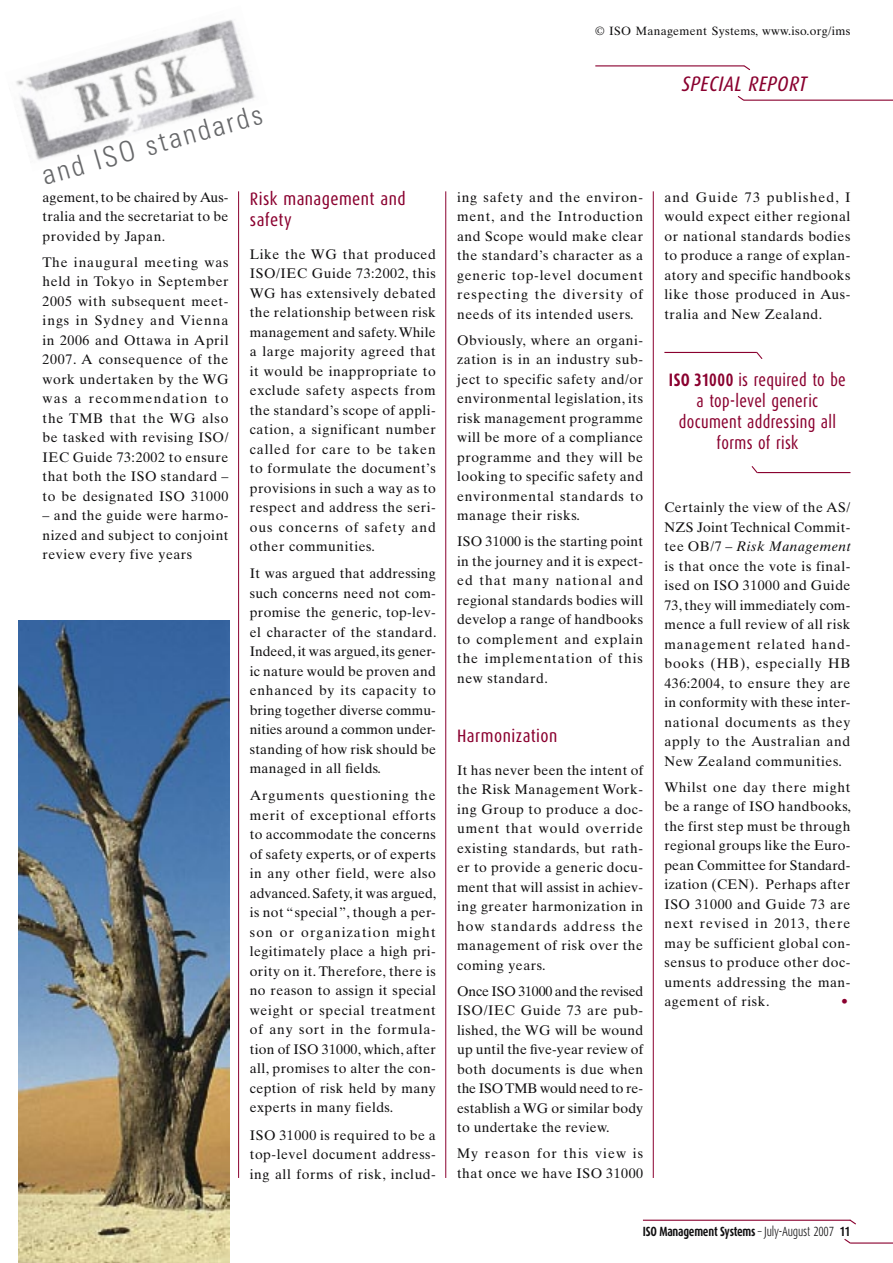
<style>
.page{position:relative;width:893px;height:1263px;background:#fff}
.page>*{position:absolute;margin:0;border:0;box-sizing:border-box;transform-origin:0 0}
.Titre_1{font:300 condensed 28.2px "Univers";color:#67686a}
.t1{font:italic 21px "Dax Condensed";letter-spacing:.02em;color:#8a002f}
.t2{font:18px/21px "Dax Condensed";letter-spacing:.02em;color:#8a002f;text-align:center;scale:.93 1}
.t3{font:18px/21px "Dax Condensed";letter-spacing:.02em;color:#8a002f}
.t4{font:13.8px/19.5px "Times Ten";letter-spacing:.04em;color:#100f10;text-align:justify}
.t5{font:13.8px "Times Ten";color:#8a002f}
.t6{font:700 13.35px "Dax Condensed";letter-spacing:-.02em;color:#100f10;scale:.9 1}
.t7{font:12px "Times Ten";letter-spacing:.025em;color:#100f10}
.s1{font-weight:700}
.s2{font-style:italic}
.s3{font-weight:300}
</style>
<div class="page">
<hr style="left:643px;top:1219px;width:207px;height:2px;background:#8a002f">
<hr style="left:850px;top:1242px;width:43px;height:1px;background:#8a002f">
<svg style="left:849px;top:1219px;width:7px;height:6px"></svg>
<svg style="left:844px;top:1239px;width:8px;height:5px"></svg>
<hr style="left:653px;top:191px;width:1px;height:987px;background:#8a002f">
<hr style="left:595px;top:65px;width:149px;height:1px;background:#8a002f">
<hr style="left:744px;top:100px;width:149px;height:1px;background:#8a002f">
<svg style="left:743px;top:65px;width:7px;height:6px"></svg>
<svg style="left:737px;top:96px;width:8px;height:5px"></svg>
<hr style="left:238px;top:191px;width:1px;height:987px;background:#8a002f">
<hr style="left:445px;top:191px;width:1px;height:987px;background:#8a002f">
<hr style="left:664px;top:352px;width:93px;height:1px;background:#8a002f">
<hr style="left:757px;top:472px;width:93px;height:1px;background:#8a002f">
<svg style="left:755px;top:351px;width:8px;height:8px"></svg>
<svg style="left:751px;top:466px;width:8px;height:8px"></svg>
<img style="left:16px;top:20px;width:239px;height:140px">
<img style="left:18px;top:621px;width:211px;height:642px">
<p class="Titre_1" style="left:38px;top:160px;width:229px;rotate:-16deg">and ISO standards</p>
<p class="t4" style="left:43px;top:187px;width:188px">agement, to be chaired by Aus&shy;tralia and the secretariat to be provided by Japan.</p>
<p class="t4" style="left:43px;top:252px;width:188px">The inaugural meeting was held in Tokyo in September 2005 with subsequent meet&shy;ings in Sydney and Vienna in 2006 and Ottawa in April 2007. A consequence of the work undertaken by the WG was a recommendation to the TMB that the WG also be tasked with revising ISO/ IEC Guide 73:2002 to ensure that both the ISO standard – to be designated ISO 31000</p>
<p class="t4" style="left:43px;top:506px;width:188px">– and the guide were harmo&shy;nized and subject to conjoint review every five years</p>
<p class="t3" style="left:250px;top:189px;width:157px">Risk management and safety</p>
<p class="t4" style="left:250px;top:244px;width:188px">Like the WG that produced ISO/IEC Guide 73:2002, this WG has extensively debated the relationship between risk management and safety. While a large majority agreed that it would be inappropriate to exclude safety aspects from the standard’s scope of appli&shy;cation, a significant number called for care to be taken to formulate the document’s provisions in such a way as to respect and address the seri&shy;ous concerns of safety and other communities.</p>
<p class="t4" style="left:250px;top:564px;width:188px">It was argued that addressing such concerns need not com&shy;promise the generic, top-lev&shy;el character of the standard.<br>Indeed, it was argued, its gener&shy;ic nature would be proven and enhanced by its capacity to bring together diverse commu&shy;nities around a common under&shy;standing of how risk should be managed in all fields.</p>
<p class="t4" style="left:250px;top:786px;width:188px">Arguments questioning the merit of exceptional efforts to accommodate the concerns of safety experts, or of experts in any other field, were also advanced. Safety, it was argued, is not “ special ”, though a per&shy;son or organization might legitimately place a high pri&shy;ority on it. Therefore, there is no reason to assign it special weight or special treatment of any sort in the formula&shy;tion of ISO 31000, which, after all, promises to alter the con&shy;ception of risk held by many experts in many fields.</p>
<p class="t4" style="left:250px;top:1125px;width:188px">ISO 31000 is required to be a top-level document address&shy;ing all forms of risk, includ-</p>
<p class="t7" style="left:595px;top:23px;width:257px">© ISO Management Systems, www.iso.org/ims</p>
<p class="t1" style="left:682px;top:72px;width:126px">SPECIAL REPORT</p>
<p class="t4" style="left:457px;top:187px;width:188px">ing safety and the environ&shy;ment, and the Introduction and Scope would make clear the standard’s character as a generic top-level document respecting the diversity of needs of its intended users.</p>
<p class="t4" style="left:457px;top:330px;width:188px">Obviously, where an organi&shy;zation is in an industry sub&shy;ject to specific safety and/or environmental legislation, its risk management programme will be more of a compliance programme and they will be looking to specific safety and environmental standards to manage their risks.</p>
<p class="t4" style="left:457px;top:532px;width:188px">ISO 31000 is the starting point in the journey and it is expect&shy;ed that many national and regional standards bodies will develop a range of handbooks to complement and explain the implementation of this new standard.</p>
<p class="t3" style="left:457px;top:726px;width:102px">Harmonization</p>
<p class="t4" style="left:457px;top:760px;width:188px">It has never been the intent of the Risk Management Work&shy;ing Group to produce a doc&shy;ument that would override existing standards, but rath&shy;er to provide a generic docu&shy;ment that will assist in achiev&shy;ing greater harmonization in how standards address the management of risk over the coming years.</p>
<p class="t4" style="left:457px;top:981px;width:188px">Once ISO 31000 and the revised ISO/IEC Guide 73 are pub&shy;lished, the WG will be wound up until the five-year review of both documents is due when the ISO TMB would need to re&shy;establish a WG or similar body to undertake the review.</p>
<p class="t4" style="left:457px;top:1143px;width:188px">My reason for this view is that once we have ISO 31000</p>
<p class="t4" style="left:664px;top:187px;width:188px">and Guide 73 published, I would expect either regional or national standards bodies to produce a range of explan&shy;atory and specific handbooks like those produced in Aus&shy;tralia and New Zealand.</p>
<p class="t2" style="left:669px;top:369px;width:192px"><span class="s1">ISO 31000</span> is required to be a top-level generic document addressing all forms of risk</p>
<p class="t4" style="left:664px;top:498px;width:188px">Certainly the view of the AS/ NZS Joint Technical Commit&shy;tee OB/7 – <span class="s2">Risk Management </span>is that once the vote is final&shy;ised on ISO 31000 and Guide 73, they will immediately com&shy;mence a full review of all risk management related hand&shy;books (HB), especially HB 436:2004, to ensure they are in conformity with these inter&shy;national documents as they apply to the Australian and New Zealand communities.</p>
<p class="t4" style="left:664px;top:777px;width:188px">Whilst one day there might be a range of ISO handbooks, the first step must be through regional groups like the Euro&shy;pean Committee for Standard&shy;ization (CEN). Perhaps after ISO 31000 and Guide 73 are next revised in 2013, there may be sufficient global con&shy;sensus to produce other doc&shy;uments addressing the man&shy;agement of risk.</p>
<p class="t5" style="left:841px;top:993px;width:8px">•</p>
<p class="t6" style="left:643px;top:1224px;width:232px">ISO Management Systems <span class="s3">– July-August 2007</span> 11</p>
</div>
